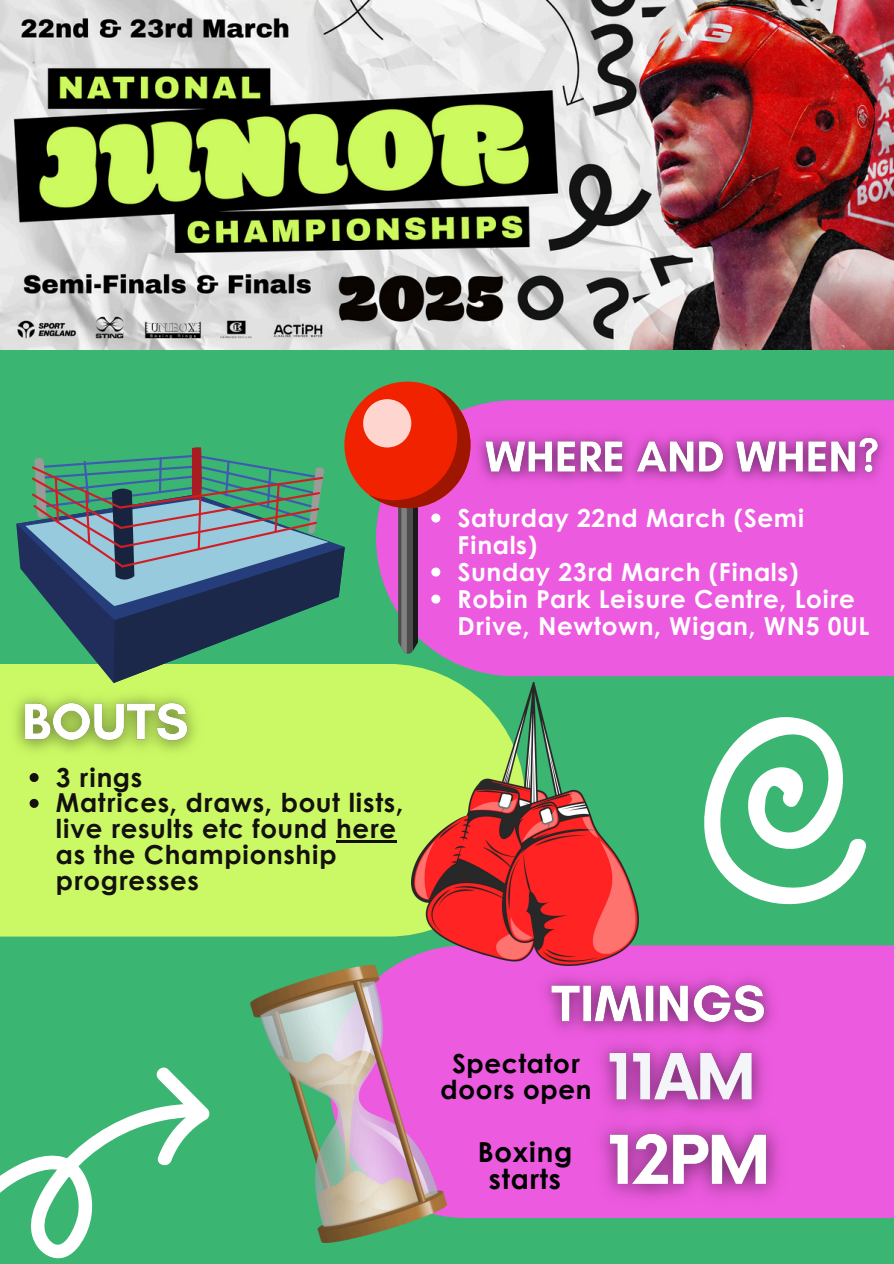
<style>
.page{position:relative;width:894px;height:1264px;background:#fff}
.page>*{position:absolute;margin:0;border:0;box-sizing:border-box;transform-origin:0 0}
.t1{font:700 27.6px/27.2px "Century Gothic";letter-spacing:.025em;color:#000;text-align:center}
.t2{font:700 26.25px/25.8px "Century Gothic";letter-spacing:.025em;color:#000;text-align:center}
.t3{font:700 26.1px/25.8px "Century Gothic";letter-spacing:.025em;color:#13100e}
.t4{font:700 24.75px/27px "Century Gothic";letter-spacing:.025em;color:#fff}
</style>
<div class="page">
<div style="left:0;top:0;width:893px;height:1263px;background:#3ab572"></div>
<div style="left:439px;top:400px;width:454px;height:276px;background:#ec5adf"></div>
<div style="left:395px;top:945px;width:498px;height:272px;background:#ec5adf"></div>
<div style="left:0;top:664px;width:525px;height:272px;background:#cbf965"></div>
<div style="left:344px;top:381px;width:126px;height:127px;background:#f12200;border-radius:50%"></div>
<div style="left:363px;top:399px;width:48px;height:48px;background:#ffd6cf;border-radius:50%"></div>
<svg style="left:16px;top:447px;width:329px;height:236px"></svg>
<img style="left:411px;top:682px;width:226px;height:283px">
<img style="left:250px;top:965px;width:196px;height:277px">
<img style="left:0;top:0;width:893px;height:349px">
<svg style="left:704px;top:717px;width:162px;height:188px"></svg>
<svg style="left:0;top:1067px;width:209px;height:192px"></svg>
<img style="left:470px;top:418px;width:423px;height:77px">
<svg style="left:369px;top:387px;width:101px;height:267px"></svg>
<img style="left:528px;top:962px;width:259px;height:85px">
<img style="left:2px;top:680px;width:208px;height:85px">
<svg style="left:30px;top:773px;width:9px;height:9px"></svg>
<svg style="left:30px;top:799px;width:9px;height:9px"></svg>
<hr style="left:336px;top:840px;width:60px;height:2px;background:#13100e">
<img style="left:582px;top:1027px;width:197px;height:79px">
<img style="left:581px;top:1106px;width:214px;height:109px">
<p class="t3" style="left:56px;top:763px;width:88px">3 rings</p>
<p class="t3" style="left:56px;top:788px;width:349px">Matrices, draws, bout lists, live results etc found here as the Championship progresses</p>
<p class="t4" style="left:457px;top:503px;width:348px">Saturday 22nd March (Semi<br>Finals)</p>
<p class="t4" style="left:457px;top:557px;width:342px">Sunday 23rd March (Finals)</p>
<p class="t4" style="left:457px;top:584px;width:413px">Robin Park Leisure Centre, Loire<br>Drive, Newtown, Wigan, WN5 0UL</p>
<p class="t2" style="left:440px;top:1049px;width:152px">Spectator doors open</p>
<p class="t1" style="left:477px;top:1137px;width:96px">Boxing starts</p>
</div>
